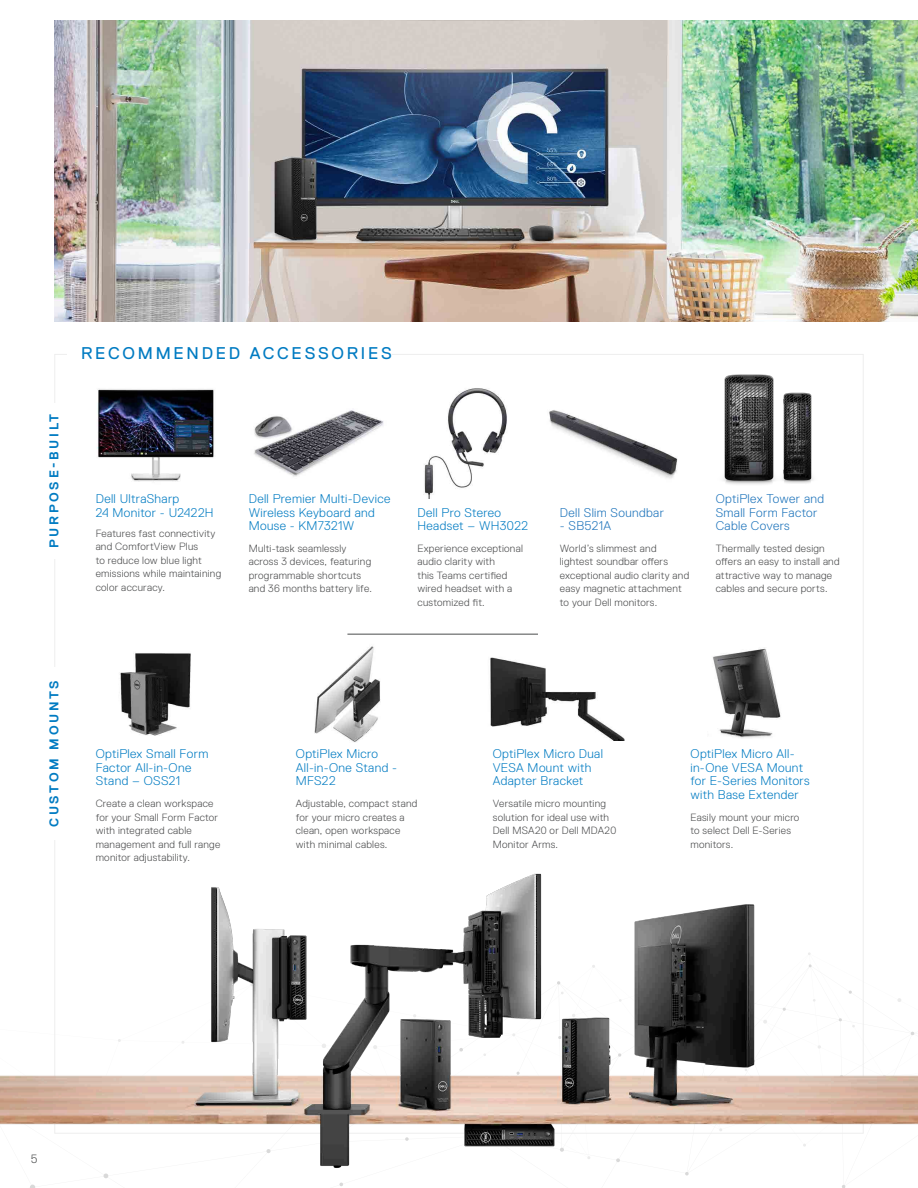
<style>
.page{position:relative;width:918px;height:1188px;background:#fff}
.page>*{position:absolute;margin:0;border:0;box-sizing:border-box;transform-origin:0 0}
.t1{font:16.95px "Dell Replica";letter-spacing:.16em;color:#007bc2}
.t2{font:700 12.75px "Dell Replica";letter-spacing:.21em;color:#007bc2}
.t3{font:300 12.6px/13.5px "Dell Replica";letter-spacing:.03em;color:#007bc2}
.t4{font:300 12.6px/13.5px "Dell Replica";letter-spacing:.03em;color:#1e74bb}
.t5{font:300 12px "Dell Replica";color:#4b4c4d}
.t6{font:300 10.5px/13.5px "Dell Replica";letter-spacing:.025em;color:#4b4c4d}
</style>
<div class="page">
<hr style="left:347px;top:634px;width:191px;height:1px;background:#4b4c4d">
<img style="left:54px;top:20px;width:863px;height:302px">
<img style="left:314px;top:646px;width:67px;height:96px">
<img style="left:0;top:869px;width:918px;height:319px">
<img style="left:97px;top:389px;width:117px;height:93px">
<img style="left:120px;top:653px;width:71px;height:83px">
<img style="left:713px;top:648px;width:68px;height:90px">
<img style="left:490px;top:657px;width:135px;height:84px">
<img style="left:783px;top:392px;width:30px;height:92px">
<img style="left:723px;top:374px;width:60px;height:111px">
<img style="left:254px;top:410px;width:130px;height:67px">
<img style="left:424px;top:388px;width:83px;height:111px">
<img style="left:549px;top:410px;width:129px;height:69px">
<p class="t2" style="left:47px;top:548px;width:136px;rotate:-90deg">PURPOSE-BUILT</p>
<p class="t1" style="left:81px;top:344px;width:312px">RECOMMENDED ACCESSORIES</p>
<p class="t3" style="left:96px;top:492px;width:119px">Dell UltraSharp<br>24 Monitor - U2422H</p>
<p class="t6" style="left:96px;top:526px;width:127px">Features fast connectivity and ComfortView Plus<br>to reduce low blue light emissions while maintaining color accuracy.</p>
<p class="t3" style="left:249px;top:492px;width:143px">Dell Premier Multi-Device<br>Wireless Keyboard and<br>Mouse - KM7321W</p>
<p class="t6" style="left:249px;top:542px;width:125px">Multi-task seamlessly across 3 devices, featuring programmable shortcuts and 36 months battery life.</p>
<p class="t3" style="left:417px;top:506px;width:112px">Dell Pro Stereo<br>Headset – WH3022</p>
<p class="t6" style="left:417px;top:542px;width:107px">Experience exceptional audio clarity with<br>this Teams certified wired headset with a customized fit.</p>
<p class="t4" style="left:560px;top:506px;width:106px">Dell Slim Soundbar</p>
<p class="t4" style="left:560px;top:519px;width:53px">- SB521A</p>
<p class="t6" style="left:560px;top:542px;width:131px">World’s slimmest and lightest soundbar offers exceptional audio clarity and easy magnetic attachment to your Dell monitors.</p>
<p class="t4" style="left:716px;top:492px;width:110px">OptiPlex Tower and<br>Small Form Factor<br>Cable Covers</p>
<p class="t6" style="left:716px;top:542px;width:125px">Thermally tested design offers an easy to install and attractive way to manage cables and secure ports.</p>
<p class="t2" style="left:47px;top:827px;width:149px;rotate:-90deg">CUSTOM MOUNTS</p>
<p class="t3" style="left:96px;top:747px;width:114px">OptiPlex Small Form<br>Factor All-in-One<br>Stand – OSS21</p>
<p class="t6" style="left:96px;top:797px;width:126px">Create a clean workspace for your Small Form Factor with integrated cable management and full range monitor adjustability.</p>
<p class="t3" style="left:296px;top:747px;width:103px">OptiPlex Micro<br>All-in-One Stand -<br>MFS22</p>
<p class="t6" style="left:296px;top:797px;width:123px">Adjustable, compact stand for your micro creates a clean, open workspace with minimal cables.</p>
<p class="t3" style="left:493px;top:747px;width:112px">OptiPlex Micro Dual<br>VESA Mount with<br>Adapter Bracket</p>
<p class="t6" style="left:493px;top:797px;width:125px">Versatile micro mounting solution for ideal use with<br>Dell MSA20 or Dell MDA20<br>Monitor Arms.</p>
<p class="t3" style="left:691px;top:747px;width:121px">OptiPlex Micro All&shy;in-One VESA Mount for E-Series Monitors with Base Extender</p>
<p class="t6" style="left:691px;top:810px;width:110px">Easily mount your micro to select Dell E-Series monitors.</p>
<p class="t5" style="left:31px;top:1152px;width:8px">5</p>
</div>
